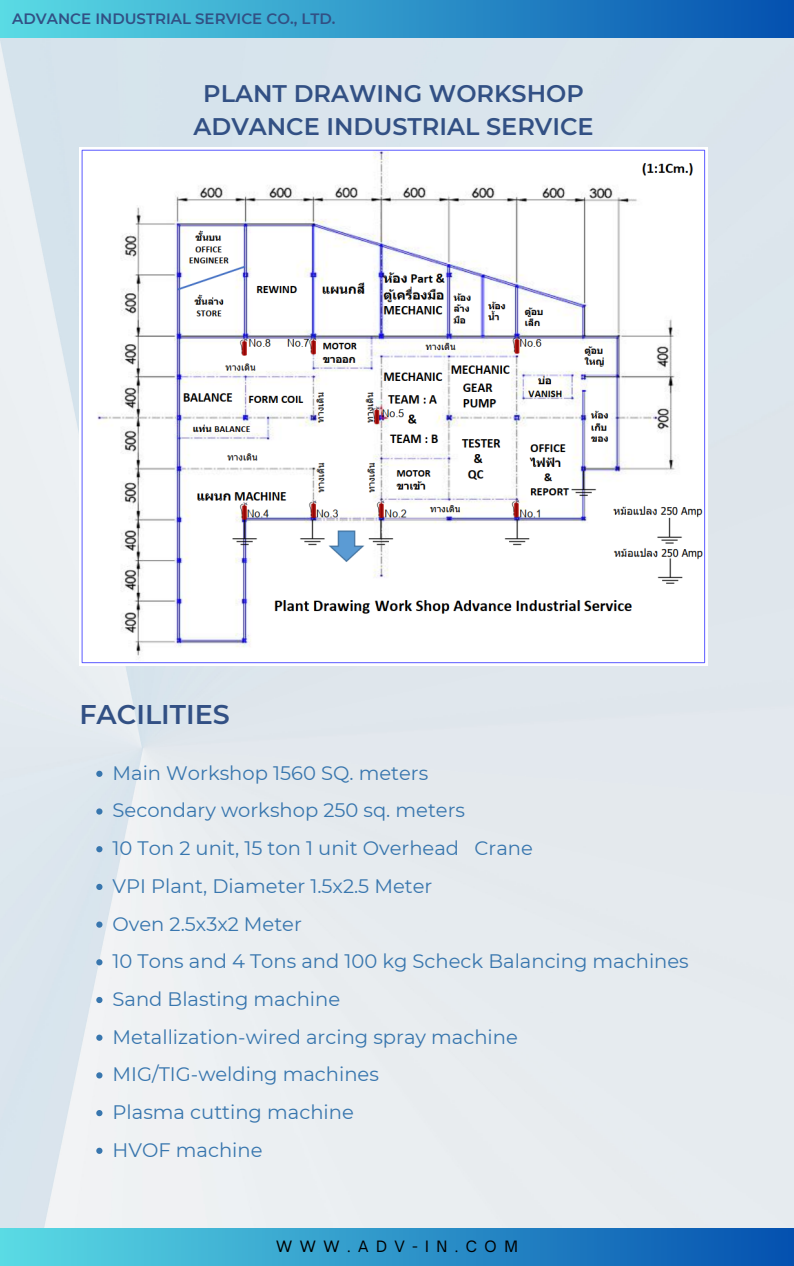
<style>
.page{position:relative;width:794px;height:1266px;background:#fff}
.page>*{position:absolute;margin:0;border:0;box-sizing:border-box;transform-origin:0 0}
.t1{font:600 27px "Montserrat";color:#325084}
.t2{font:600 24px/33.2px "Montserrat";color:#325084;text-align:center}
.t3{font:19.5px "Montserrat";color:#3876ae}
.t4{font:600 15px "Montserrat";color:#325084}
.t5{font:15px "Open Sauce One";letter-spacing:.5em;color:#000}
</style>
<div class="page">
<img style="left:0;top:37px;width:793px;height:1191px">
<div style="left:0;top:0;width:793px;height:37px;background:linear-gradient(to right,#5adbe4,#0450af)"></div>
<div style="left:0;top:1228px;width:793px;height:38px;background:linear-gradient(to right,#5adbe4,#0450af)"></div>
<img style="left:79px;top:148px;width:628px;height:517px">
<svg style="left:96px;top:770px;width:6px;height:7px"></svg>
<svg style="left:96px;top:808px;width:6px;height:6px"></svg>
<svg style="left:96px;top:846px;width:6px;height:6px"></svg>
<svg style="left:96px;top:884px;width:6px;height:6px"></svg>
<svg style="left:96px;top:921px;width:6px;height:6px"></svg>
<svg style="left:96px;top:959px;width:6px;height:6px"></svg>
<svg style="left:96px;top:997px;width:6px;height:6px"></svg>
<svg style="left:96px;top:1034px;width:6px;height:6px"></svg>
<svg style="left:96px;top:1072px;width:6px;height:6px"></svg>
<svg style="left:96px;top:1110px;width:6px;height:6px"></svg>
<svg style="left:96px;top:1147px;width:6px;height:7px"></svg>
<p class="t4" style="left:12px;top:9px;width:324px">ADVANCE INDUSTRIAL SERVICE CO., LTD.</p>
<p class="t2" style="left:193px;top:76px;width:401px">PLANT DRAWING WORKSHOP<br>ADVANCE INDUSTRIAL SERVICE</p>
<p class="t1" style="left:79px;top:698px;width:152px">FACILITIES</p>
<h2 class="t3" style="left:112px;top:761px;width:317px">Main Workshop 1560 SQ. meters</h2>
<p class="t3" style="left:112px;top:798px;width:354px">Secondary workshop 250 sq. meters</p>
<h1 class="t3" style="left:112px;top:836px;width:421px">10 Ton 2 unit, 15 ton 1 unit Overhead Crane</h1>
<p class="t3" style="left:112px;top:874px;width:321px">VPI Plant, Diameter 1.5x2.5 Meter</p>
<p class="t3" style="left:112px;top:911px;width:191px">Oven 2.5x3x2 Meter</p>
<p class="t3" style="left:112px;top:949px;width:577px">10 Tons and 4 Tons and 100 kg Scheck Balancing machines</p>
<p class="t3" style="left:112px;top:987px;width:229px">Sand Blasting machine</p>
<p class="t3" style="left:112px;top:1024px;width:406px">Metallization-wired arcing spray machine</p>
<p class="t3" style="left:112px;top:1062px;width:268px">MIG/TIG-welding machines</p>
<p class="t3" style="left:112px;top:1100px;width:242px">Plasma cutting machine</p>
<p class="t3" style="left:112px;top:1137px;width:151px">HVOF machine</p>
<p class="t5" style="left:276px;top:1237px;width:243px">WWW.ADV-IN.COM</p>
</div>
